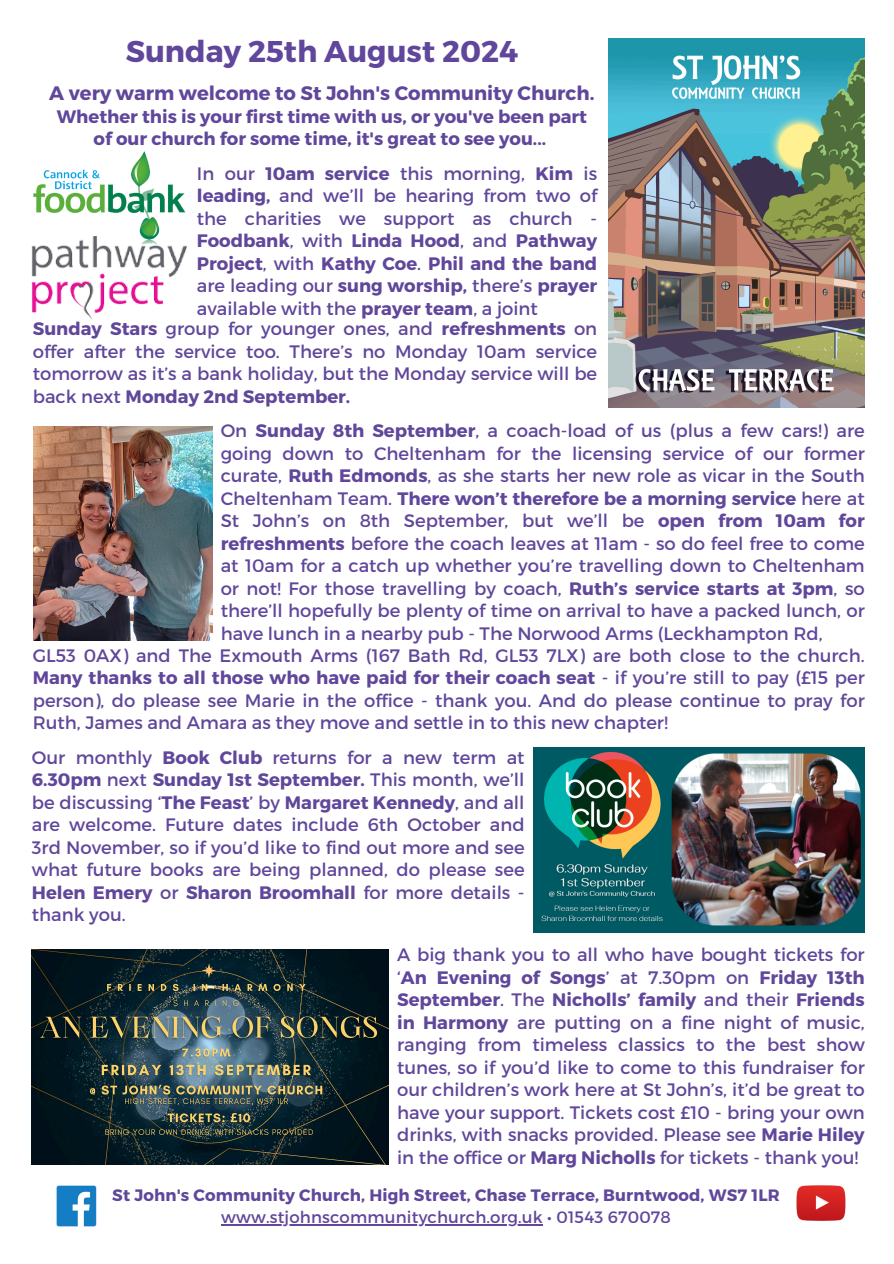
<style>
.page{position:relative;width:894px;height:1264px;background:#fff}
.page>*{position:absolute;margin:0;border:0;box-sizing:border-box;transform-origin:0 0}
.t1{font:700 30px "Montserrat";color:#60479b}
.t2{font:700 19.5px "Montserrat";color:#60479b}
.t3{font:18px/22.5px "Montserrat";color:#60479b;text-align:justify}
.t4{font:700 18px/22.5px "Montserrat";color:#60479b;text-align:center}
.t5{font:700 16.5px "Montserrat";letter-spacing:.01em;color:#60479b}
.t6{font:16.5px "Montserrat";letter-spacing:.01em;color:#60479b}
.s1{font-weight:700}
</style>
<div class="page">
<hr style="left:221px;top:1224px;width:321px;height:1px;background:#60479b">
<img style="left:56px;top:1185px;width:41px;height:41px">
<img style="left:796px;top:1185px;width:50px;height:36px">
<img style="left:608px;top:38px;width:256px;height:369px">
<img style="left:32px;top:949px;width:357px;height:215px">
<img style="left:33px;top:151px;width:152px;height:86px">
<img style="left:32px;top:237px;width:154px;height:82px">
<img style="left:33px;top:426px;width:179px;height:214px">
<img style="left:533px;top:747px;width:331px;height:185px">
<p class="t1" style="left:126px;top:31px;width:394px">Sunday 25th August 2024</p>
<p class="t2" style="left:49px;top:81px;width:546px">A very warm welcome to St John's Community Church.</p>
<p class="t4" style="left:57px;top:104px;width:531px">Whether this is your first time with us, or you've been part of our church for some time, it's great to see you...</p>
<p class="t3" style="left:197px;top:161px;width:401px">In our <span class="s1">10am service</span> this morning, <span class="s1">Kim</span> is <span class="s1">leading,</span> and we’ll be hearing from two of the charities we support as church - <span class="s1">Foodbank</span>, with <span class="s1">Linda Hood</span>, and <span class="s1">Pathway Project</span>, with <span class="s1">Kathy Coe</span>. <span class="s1">Phil and the band </span>are leading our <span class="s1">sung worship,</span> there’s <span class="s1">prayer </span>available with the <span class="s1">prayer team</span>, a joint</p>
<p class="t3" style="left:33px;top:317px;width:565px"><span class="s1">Sunday Stars</span> group for younger ones, and <span class="s1">refreshments</span> on offer after the service too. There’s no Monday 10am service tomorrow as it’s a bank holiday, but the Monday service will be back next <span class="s1">Monday 2nd September.</span></p>
<p class="t3" style="left:220px;top:418px;width:645px">On <span class="s1">Sunday 8th September</span>, a coach-load of us (plus a few cars!) are going down to Cheltenham for the licensing service of our former curate, <span class="s1">Ruth Edmonds</span>, as she starts her new role as vicar in the South Cheltenham Team. <span class="s1">There won’t therefore be a morning service</span> here at St John’s on 8th September, but we’ll be <span class="s1">open from 10am for refreshments</span> before the coach leaves at 11am - so do feel free to come at 10am for a catch up whether you’re travelling down to Cheltenham or not! For those travelling by coach, <span class="s1">Ruth’s service starts at 3pm</span>, so there’ll hopefully be plenty of time on arrival to have a packed lunch, or have lunch in a nearby pub - The Norwood Arms (Leckhampton Rd,</p>
<p class="t3" style="left:33px;top:643px;width:833px">GL53 0AX) and The Exmouth Arms (167 Bath Rd, GL53 7LX) are both close to the church.<br><span class="s1">Many thanks to all those who have paid for their coach seat</span> - if you’re still to pay (£15 per person), do please see Marie in the office - thank you. And do please continue to pray for Ruth, James and Amara as they move and settle in to this new chapter!</p>
<p class="t3" style="left:32px;top:745px;width:494px">Our monthly <span class="s1">Book Club</span> returns for a new term at <span class="s1">6.30pm</span> next <span class="s1">Sunday 1st September.</span> This month, we’ll be discussing ‘<span class="s1">The Feast</span>’ by <span class="s1">Margaret Kennedy</span>, and all are welcome. Future dates include 6th October and 3rd November, so if you’d like to find out more and see what future books are being planned, do please see <span class="s1">Helen Emery</span> or <span class="s1">Sharon Broomhall</span> for more details - thank you.</p>
<p class="t3" style="left:397px;top:942px;width:469px">A big thank you to all who have bought tickets for ‘<span class="s1">An Evening of Songs</span>’ at 7.30pm on <span class="s1">Friday 13th September</span>. The <span class="s1">Nicholls’ family</span> and their <span class="s1">Friends in Harmony</span> are putting on a fine night of music, ranging from timeless classics to the best show tunes, so if you’d like to come to this fundraiser for our children’s work here at St John’s, it’d be great to have your support. Tickets cost £10 - bring your own drinks, with snacks provided. Please see <span class="s1">Marie Hiley </span>in the office or <span class="s1">Marg Nicholls</span> for tickets - thank you!</p>
<h1 class="t5" style="left:112px;top:1184px;width:669px">St John's Community Church, High Street, Chase Terrace, Burntwood, WS7 1LR</h1>
<h2 class="t6" style="left:221px;top:1206px;width:451px">www.stjohnscommunitychurch.org.uk • 01543 670078</h2>
</div>
